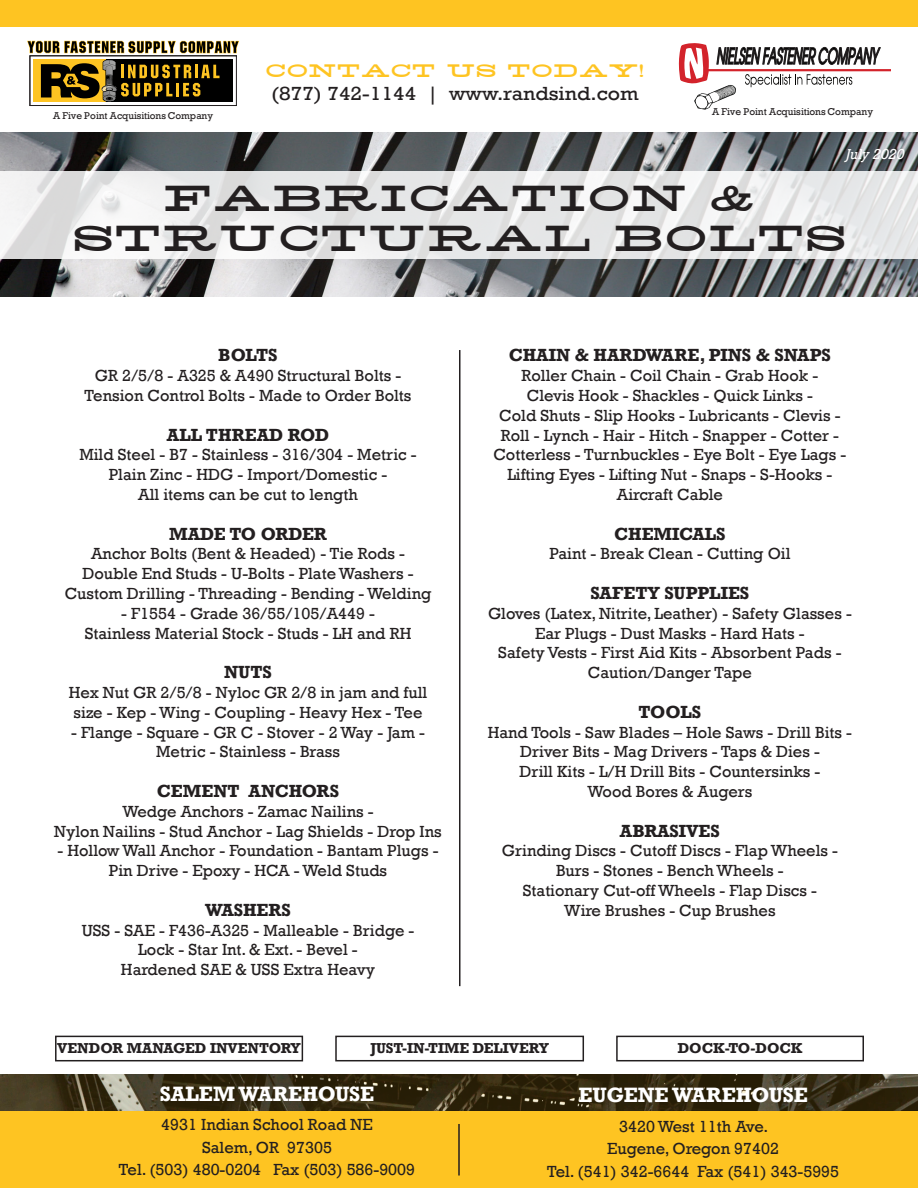
<style>
.page{position:relative;width:918px;height:1188px;background:#fff}
.page>*{position:absolute;margin:0;border:0;box-sizing:border-box;transform-origin:0 0}
.t1{font:33px/39.6px "Hefty Font";color:#231f20;text-align:center}
.t2{font:19.5px "Rockwell";color:#231f20;scale:1.1 1}
.t3{font:700 19.5px "Rockwell";letter-spacing:-.02em;color:#fff}
.t4{font:16.5px/19.8px "Rockwell";color:#231f20;text-align:center}
.t5{font:700 16.5px "Rockwell";color:#231f20}
.t6{font:16.5px "Hefty Font";color:#fec422}
.t7{font:700 13.5px "Rockwell";color:#231f20}
.t8{font:italic 13.5px "Rockwell";color:#fff}
.t9{font:10.2px "Rockwell";letter-spacing:.005em;color:#231f20}
.t10{font:10.05px "Rockwell";letter-spacing:.005em;color:#231f20}
</style>
<div class="page">
<div style="left:0;top:1074px;width:918px;height:114px;background:#fec422"></div>
<img style="left:0;top:1074px;width:918px;height:36px">
<div style="left:0;top:0;width:918px;height:27px;background:#fec422"></div>
<hr style="left:458px;top:1124px;width:2px;height:52px;background:#231f20">
<div style="left:55px;top:1036px;width:248px;height:25px;border:2px solid #231f20"></div>
<div style="left:335px;top:1036px;width:249px;height:25px;border:2px solid #231f20"></div>
<div style="left:616px;top:1036px;width:248px;height:25px;border:2px solid #231f20"></div>
<svg style="left:679px;top:43px;width:212px;height:67px"></svg>
<svg style="left:27px;top:40px;width:212px;height:66px"></svg>
<img style="left:1px;top:132px;width:916px;height:165px">
<svg style="left:0;top:171px;width:918px;height:88px"></svg>
<hr style="left:459px;top:350px;width:1px;height:636px;background:#231f20">
<p class="t6" style="left:265px;top:60px;width:381px">CONTACT US TODAY!</p>
<p class="t2" style="left:271px;top:82px;width:336px">(877) 742-1144 | www.randsind.com</p>
<p class="t10" style="left:53px;top:109px;width:161px">A Five Point Acquisitions Company</p>
<p class="t9" style="left:712px;top:106px;width:163px">A Five Point Acquisitions Company</p>
<p class="t8" style="left:846px;top:144px;width:60px">July 2020</p>
<p class="t8" style="left:846px;top:146px;width:60px">July 2020</p>
<h1 class="t1" style="left:72px;top:179px;width:776px">FABRICATION &amp;<br>STRUCTURAL BOLTS</h1>
<p class="t5" style="left:218px;top:345px;width:61px">BOLTS</p>
<p class="t4" style="left:95px;top:366px;width:308px">GR 2/5/8 - A325 &amp; A490 Structural Bolts -</p>
<p class="t4" style="left:85px;top:386px;width:328px">Tension Control Bolts - Made to Order Bolts</p>
<p class="t5" style="left:167px;top:424px;width:164px">ALL THREAD ROD</p>
<p class="t4" style="left:79px;top:445px;width:339px">Mild Steel - B7 - Stainless - 316/304 - Metric -</p>
<p class="t4" style="left:109px;top:465px;width:280px">Plain Zinc - HDG - Import/Domestic -</p>
<p class="t4" style="left:138px;top:485px;width:221px">All items can be cut to length</p>
<p class="t5" style="left:169px;top:523px;width:159px">MADE TO ORDER</p>
<p class="t4" style="left:91px;top:544px;width:315px">Anchor Bolts (Bent &amp; Headed) - Tie Rods -</p>
<p class="t4" style="left:65px;top:564px;width:368px">Double End Studs - U-Bolts - Plate Washers -<br>Custom Drilling - Threading - Bending - Welding</p>
<p class="t4" style="left:121px;top:604px;width:255px">- F1554 - Grade 36/55/105/A449 -</p>
<p class="t4" style="left:85px;top:623px;width:328px">Stainless Material Stock - Studs - LH and RH</p>
<p class="t5" style="left:224px;top:662px;width:49px">NUTS</p>
<p class="t4" style="left:69px;top:683px;width:360px;text-align:left">Hex Nut GR 2/5/8 - Nyloc GR 2/8 in jam and full size - Kep - Wing - Coupling - Heavy Hex - Tee</p>
<p class="t4" style="left:71px;top:722px;width:355px">- Flange - Square - GR C - Stover - 2 Way - Jam -<br>Metric - Stainless - Brass</p>
<p class="t5" style="left:157px;top:780px;width:184px">CEMENT ANCHORS</p>
<p class="t4" style="left:122px;top:802px;width:253px">Wedge Anchors - Zamac Nailins -</p>
<p class="t4" style="left:54px;top:821px;width:389px">Nylon Nailins - Stud Anchor - Lag Shields - Drop Ins</p>
<p class="t4" style="left:57px;top:841px;width:383px">- Hollow Wall Anchor - Foundation - Bantam Plugs -</p>
<p class="t4" style="left:109px;top:861px;width:280px">Pin Drive - Epoxy - HCA - Weld Studs</p>
<p class="t5" style="left:205px;top:899px;width:88px">WASHERS</p>
<p class="t4" style="left:82px;top:920px;width:334px">USS - SAE - F436-A325 - Malleable - Bridge -</p>
<p class="t4" style="left:138px;top:940px;width:221px">Lock - Star Int. &amp; Ext. - Bevel -</p>
<p class="t4" style="left:121px;top:960px;width:256px">Hardened SAE &amp; USS Extra Heavy</p>
<p class="t5" style="left:509px;top:345px;width:324px">CHAIN &amp; HARDWARE, PINS &amp; SNAPS</p>
<p class="t4" style="left:522px;top:366px;width:298px">Roller Chain - Coil Chain - Grab Hook -</p>
<p class="t4" style="left:527px;top:386px;width:288px">Clevis Hook - Shackles - Quick Links -</p>
<p class="t4" style="left:499px;top:406px;width:343px">Cold Shuts - Slip Hooks - Lubricants - Clevis -</p>
<p class="t4" style="left:493px;top:425px;width:355px">Roll - Lynch - Hair - Hitch - Snapper - Cotter -<br>Cotterless - Turnbuckles - Eye Bolt - Eye Lags -</p>
<p class="t4" style="left:507px;top:465px;width:327px">Lifting Eyes - Lifting Nut - Snaps - S-Hooks -</p>
<p class="t4" style="left:617px;top:485px;width:108px">Aircraft Cable</p>
<p class="t5" style="left:614px;top:523px;width:113px">CHEMICALS</p>
<p class="t4" style="left:549px;top:544px;width:243px">Paint - Break Clean - Cutting Oil</p>
<p class="t5" style="left:590px;top:582px;width:161px">SAFETY SUPPLIES</p>
<p class="t4" style="left:488px;top:604px;width:365px">Gloves (Latex, Nitrite, Leather) - Safety Glasses -<br>Ear Plugs - Dust Masks - Hard Hats -</p>
<p class="t4" style="left:498px;top:643px;width:345px">Safety Vests - First Aid Kits - Absorbent Pads -<br>Caution/Danger Tape</p>
<p class="t5" style="left:639px;top:701px;width:64px">TOOLS</p>
<p class="t4" style="left:488px;top:722px;width:366px">Hand Tools - Saw Blades – Hole Saws - Drill Bits -<br>Driver Bits - Mag Drivers - Taps &amp; Dies -</p>
<p class="t4" style="left:519px;top:762px;width:302px">Drill Kits - L/H Drill Bits - Countersinks -</p>
<p class="t4" style="left:588px;top:782px;width:166px">Wood Bores &amp; Augers</p>
<p class="t5" style="left:620px;top:820px;width:102px">ABRASIVES</p>
<p class="t4" style="left:502px;top:841px;width:338px">Grinding Discs - Cutoff Discs - Flap Wheels -</p>
<p class="t4" style="left:556px;top:861px;width:229px">Burs - Stones - Bench Wheels -</p>
<p class="t4" style="left:523px;top:881px;width:296px">Stationary Cut-off Wheels - Flap Discs -</p>
<p class="t4" style="left:564px;top:901px;width:213px">Wire Brushes - Cup Brushes</p>
<p class="t7" style="left:57px;top:1040px;width:245px">VENDOR MANAGED INVENTORY</p>
<p class="t7" style="left:370px;top:1040px;width:180px">JUST-IN-TIME DELIVERY</p>
<p class="t7" style="left:678px;top:1040px;width:126px">DOCK-TO-DOCK</p>
<p class="t3" style="left:160px;top:1081px;width:216px">SALEM WAREHOUSE</p>
<p class="t4" style="left:119px;top:1114px;width:298px;line-height:22.5px">4931 Indian School Road NE<br>Salem, OR 97305<br>Tel. (503) 480-0204 Fax (503) 586-9009</p>
<p class="t3" style="left:578px;top:1082px;width:231px">EUGENE WAREHOUSE</p>
<p class="t4" style="left:547px;top:1115px;width:294px;line-height:22.5px">3420 West 11th Ave.<br>Eugene, Oregon 97402<br>Tel. (541) 342-6644 Fax (541) 343-5995</p>
</div>
